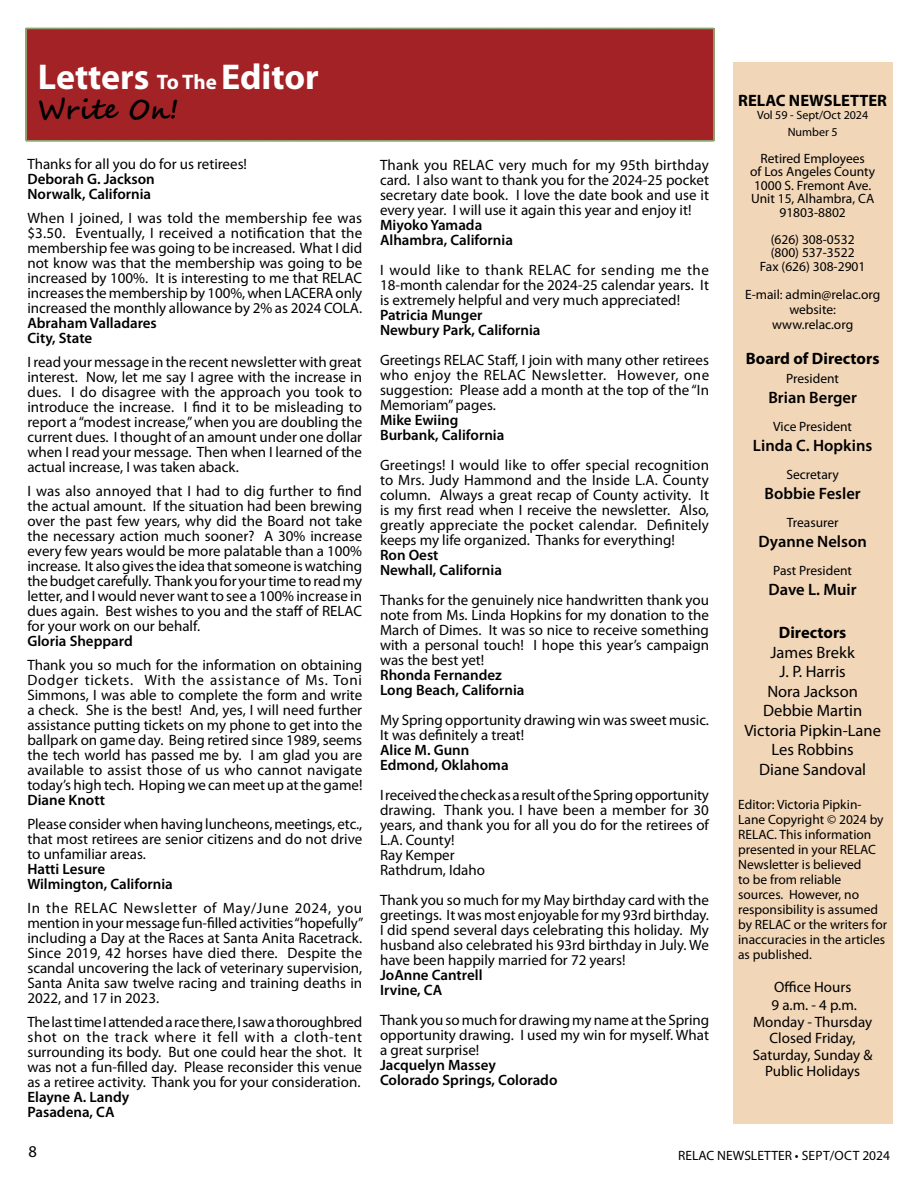
<style>
.page{position:relative;width:918px;height:1188px;background:#fff}
.page>*{position:absolute;margin:0;border:0;box-sizing:border-box;transform-origin:0 0}
.t1{font:700 36px "Myriad Pro";color:#fff}
.t2{font:700 27px "Segoe Script";color:#000}
.t3{font:16.5px/19.5px "Myriad Pro";color:#000;text-align:center}
.t4{font:600 16.5px "Myriad Pro";color:#000}
.t5{font:700 16.5px "Myriad Pro";color:#000}
.t6{font:15px/15px "Myriad Pro";color:#000;text-align:justify}
.t7{font:600 15px/15px "Myriad Pro";color:#000}
.t8{font:13.5px/15px "Myriad Pro";color:#000;text-align:center}
.t9{font:12px/16.5px "Myriad Pro";color:#000;text-align:center}
.s1{font-size:21px}
</style>
<div class="page">
<div style="left:733px;top:62px;width:160px;height:1062px;background:#f2d6b8"></div>
<div style="left:25px;top:27px;width:690px;height:115px;background:#a32226"></div>
<h1 class="t1" style="left:38px;top:54px;width:283px">Letters <span class="s1">To The</span> Editor</h1>
<h2 class="t2" style="left:38px;top:88px;width:142px">Write On!</h2>
<p class="t6" style="left:27px;top:156px;width:221px">Thanks for all you do for us retirees!</p>
<p class="t7" style="left:27px;top:171px;width:129px">Deborah G. Jackson<br>Norwalk, California</p>
<p class="t6" style="left:27px;top:210px;width:336px">When I joined, I was told the membership fee was $3.50. Eventually, I received a notification that the membership fee was going to be increased. What I did not know was that the membership was going to be increased by 100%. It is interesting to me that RELAC increases the membership by 100%, when LACERA only increased the monthly allowance by 2% as 2024 COLA.</p>
<p class="t7" style="left:27px;top:315px;width:131px">Abraham Valladares<br>City, State</p>
<p class="t6" style="left:27px;top:354px;width:336px">I read your message in the recent newsletter with great interest. Now, let me say I agree with the increase in dues. I do disagree with the approach you took to introduce the increase. I find it to be misleading to report a “modest increase,” when you are doubling the current dues. I thought of an amount under one dollar when I read your message. Then when I learned of the actual increase, I was taken aback.</p>
<p class="t6" style="left:27px;top:483px;width:336px">I was also annoyed that I had to dig further to find the actual amount. If the situation had been brewing over the past few years, why did the Board not take the necessary action much sooner? A 30% increase every few years would be more palatable than a 100% increase. It also gives the idea that someone is watching the budget carefully. Thank you for your time to read my letter, and I would never want to see a 100% increase in dues again. Best wishes to you and the staff of RELAC for your work on our behalf.</p>
<p class="t7" style="left:27px;top:633px;width:107px">Gloria Sheppard</p>
<p class="t6" style="left:27px;top:657px;width:337px">Thank you so much for the information on obtaining Dodger tickets. With the assistance of Ms. Toni Simmons, I was able to complete the form and write a check. She is the best! And, yes, I will need further assistance putting tickets on my phone to get into the ballpark on game day. Being retired since 1989, seems the tech world has passed me by. I am glad you are available to assist those of us who cannot navigate today’s high tech. Hoping we can meet up at the game!</p>
<p class="t7" style="left:27px;top:792px;width:79px">Diane Knott</p>
<p class="t6" style="left:27px;top:816px;width:336px">Please consider when having luncheons, meetings, etc., that most retirees are senior citizens and do not drive to unfamiliar areas.</p>
<p class="t7" style="left:27px;top:861px;width:147px">Hatti Lesure<br>Wilmington, California</p>
<p class="t6" style="left:27px;top:900px;width:338px">In the RELAC Newsletter of May/June 2024, you mention in your message fun-filled activities “hopefully” including a Day at the Races at Santa Anita Racetrack.<br>Since 2019, 42 horses have died there. Despite the scandal uncovering the lack of veterinary supervision, Santa Anita saw twelve racing and training deaths in 2022, and 17 in 2023.</p>
<p class="t6" style="left:27px;top:1014px;width:336px">The last time I attended a race there, I saw a thoroughbred shot on the track where it fell with a cloth-tent surrounding its body. But one could hear the shot. It was not a fun-filled day. Please reconsider this venue as a retiree activity. Thank you for your consideration.</p>
<p class="t7" style="left:27px;top:1089px;width:103px">Elayne A. Landy<br>Pasadena, CA</p>
<p class="t3" style="left:28px;top:1141px;width:10px">8</p>
<p class="t6" style="left:380px;top:157px;width:331px">Thank you RELAC very much for my 95th birthday card. I also want to thank you for the 2024-25 pocket secretary date book. I love the date book and use it every year. I will use it again this year and enjoy it!</p>
<p class="t7" style="left:380px;top:217px;width:134px">Miyoko Yamada<br>Alhambra, California</p>
<p class="t6" style="left:380px;top:262px;width:330px">I would like to thank RELAC for sending me the 18-month calendar for the 2024-25 calendar years. It is extremely helpful and very much appreciated!</p>
<p class="t7" style="left:380px;top:307px;width:162px">Patricia Munger<br>Newbury Park, California</p>
<p class="t6" style="left:380px;top:352px;width:331px">Greetings RELAC Staff, I join with many other retirees who enjoy the RELAC Newsletter. However, one suggestion: Please add a month at the top of the “In Memoriam” pages.</p>
<p class="t7" style="left:380px;top:412px;width:126px">Mike Ewiing<br>Burbank, California</p>
<p class="t6" style="left:380px;top:457px;width:331px">Greetings! I would like to offer special recognition to Mrs. Judy Hammond and the Inside L.A. County column. Always a great recap of County activity. It is my first read when I receive the newsletter. Also, greatly appreciate the pocket calendar. Definitely keeps my life organized. Thanks for everything!</p>
<p class="t7" style="left:380px;top:547px;width:123px">Ron Oest<br>Newhall, California</p>
<p class="t6" style="left:380px;top:592px;width:331px">Thanks for the genuinely nice handwritten thank you note from Ms. Linda Hopkins for my donation to the March of Dimes. It was so nice to receive something with a personal touch! I hope this year’s campaign was the best yet!</p>
<p class="t7" style="left:380px;top:667px;width:146px">Rhonda Fernandez<br>Long Beach, California</p>
<p class="t6" style="left:380px;top:712px;width:331px">My Spring opportunity drawing win was sweet music.<br>It was definitely a treat!</p>
<p class="t7" style="left:380px;top:742px;width:130px">Alice M. Gunn<br>Edmond, Oklahoma</p>
<p class="t6" style="left:380px;top:787px;width:330px;text-align:left">I received the check as a result of the Spring opportunity drawing. Thank you. I have been a member for 30 years, and thank you for all you do for the retirees of<br>L.A. County!<br>Ray Kemper<br>Rathdrum, Idaho</p>
<p class="t6" style="left:380px;top:892px;width:331px">Thank you so much for my May birthday card with the greetings. It was most enjoyable for my 93rd birthday.<br>I did spend several days celebrating this holiday. My husband also celebrated his 93rd birthday in July. We have been happily married for 72 years!</p>
<p class="t7" style="left:380px;top:967px;width:104px">JoAnne Cantrell<br>Irvine, CA</p>
<p class="t6" style="left:380px;top:1012px;width:331px">Thank you so much for drawing my name at the Spring opportunity drawing. I used my win for myself. What a great surprise!</p>
<p class="t7" style="left:380px;top:1057px;width:179px">Jacquelyn Massey<br>Colorado Springs, Colorado</p>
<p class="t5" style="left:738px;top:89px;width:150px">RELAC NEWSLETTER</p>
<p class="t9" style="left:757px;top:107px;width:113px">Vol 59 - Sept/Oct 2024<br>Number 5</p>
<p class="t8" style="left:750px;top:151px;width:127px;line-height:13.5px">Retired Employees<br>of Los Angeles County<br>1000 S. Fremont Ave.<br>Unit 15, Alhambra, CA<br>91803-8802</p>
<p class="t8" style="left:760px;top:232px;width:107px;line-height:13.5px">(626) 308-0532 (800) 537-3522<br>Fax (626) 308-2901</p>
<p class="t8" style="left:745px;top:287px;width:137px">E-mail: admin@relac.org website:<br>www.relac.org</p>
<p class="t5" style="left:746px;top:347px;width:135px">Board of Directors</p>
<p class="t8" style="left:786px;top:371px;width:54px">President</p>
<p class="t4" style="left:768px;top:387px;width:90px">Brian Berger</p>
<p class="t8" style="left:773px;top:419px;width:80px">Vice President</p>
<p class="t4" style="left:753px;top:435px;width:121px">Linda C. Hopkins</p>
<p class="t8" style="left:786px;top:467px;width:54px">Secretary</p>
<p class="t4" style="left:765px;top:483px;width:98px">Bobbie Fesler</p>
<p class="t8" style="left:787px;top:515px;width:53px">Treasurer</p>
<p class="t4" style="left:759px;top:531px;width:110px">Dyanne Nelson</p>
<p class="t8" style="left:773px;top:563px;width:80px">Past President</p>
<p class="t4" style="left:769px;top:579px;width:90px">Dave L. Muir</p>
<p class="t5" style="left:779px;top:622px;width:69px">Directors</p>
<p class="t3" style="left:744px;top:642px;width:138px">James Brekk<br>J. P. Harris<br>Nora Jackson<br>Debbie Martin<br>Victoria Pipkin-Lane<br>Les Robbins<br>Diane Sandoval</p>
<p class="t8" style="left:738px;top:797px;width:151px;text-align:left">Editor: Victoria Pipkin-<br>Lane Copyright © 2024 by<br>RELAC. This information presented in your RELAC<br>Newsletter is believed<br>to be from reliable sources. However, no responsibility is assumed by RELAC or the writers for inaccuracies in the articles as published.</p>
<p class="t6" style="left:771px;top:978px;width:87px;line-height:18px">Office Hours<br>9 a.m. - 4 p.m.</p>
<p class="t6" style="left:753px;top:1013px;width:121px;line-height:16.5px;text-align:center">Monday - Thursday<br>Closed Friday,<br>Saturday, Sunday &amp;<br>Public Holidays</p>
<p class="t8" style="left:678px;top:1148px;width:213px">RELAC NEWSLETTER • SEPT/OCT 2024</p>
</div>
